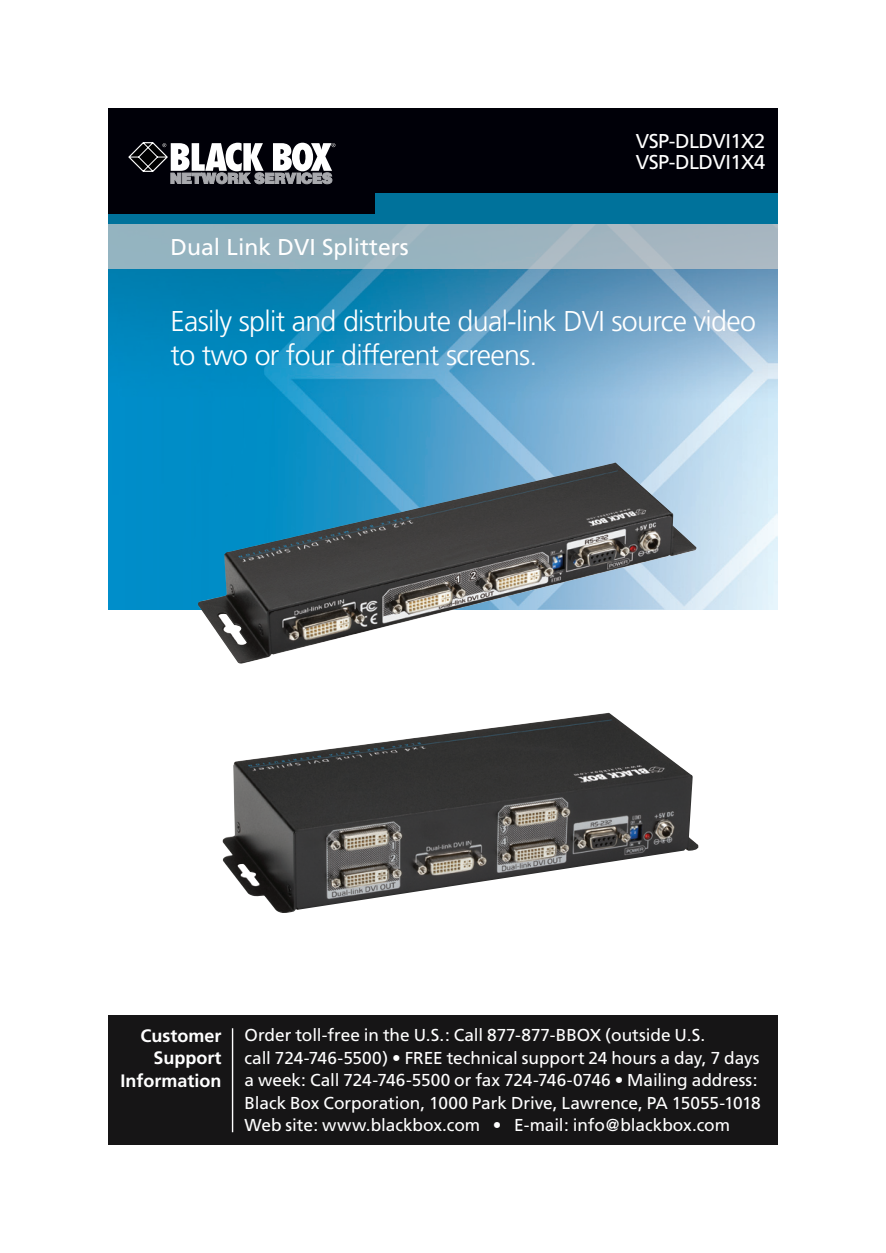
<style>
.page{position:relative;width:886px;height:1253px;background:#fff}
.page>*{position:absolute;margin:0;border:0;box-sizing:border-box;transform-origin:0 0}
.t1{font:300 28.5px/34.5px "Frutiger";letter-spacing:-.025em;color:#fff}
.t2{font:22.8px "Frutiger";color:#fff}
.t3{font:20.1px/21.6px "Frutiger";letter-spacing:-.025em;color:#fff}
.t4{font:700 18px/22.5px "Frutiger";color:#fff;text-align:right}
.t5{font:17.4px/22.5px "Frutiger";letter-spacing:-.005em;color:#fff}
</style>
<div class="page">
<div style="left:108px;top:1016px;width:670px;height:129px;background:#161516"></div>
<hr style="left:232px;top:1028px;width:1px;height:104px;background:#fff">
<img style="left:108px;top:269px;width:669px;height:341px">
<div style="left:108px;top:224px;width:670px;height:45px;background:linear-gradient(to right,#90b2bf,#aab7c1)"></div>
<div style="left:108px;top:108px;width:669px;height:115px;background:#000008"></div>
<div style="left:108px;top:214px;width:669px;height:10px;background:#00729b"></div>
<div style="left:375px;top:193px;width:403px;height:28px;background:#00729b"></div>
<svg style="left:128px;top:142px;width:207px;height:42px"></svg>
<img style="left:223px;top:713px;width:475px;height:200px">
<img style="left:198px;top:463px;width:498px;height:201px">
<h2 class="t2" style="left:171px;top:234px;width:240px">Dual Link DVI Splitters</h2>
<p class="t3" style="left:636px;top:130px;width:131px">VSP-DLDVI1X2<br>VSP-DLDVI1X4</p>
<h1 class="t1" style="left:171px;top:304px;width:587px">Easily split and distribute dual-link DVI source video to two or four different screens.</h1>
<p class="t4" style="left:120px;top:1024px;width:103px">Customer<br>Support<br>Information</p>
<p class="t5" style="left:244px;top:1024px;width:518px">Order toll-free in the U.S.: Call 877-877-BBOX (outside U.S.<br>call 724-746-5500) • FREE technical support 24 hours a day, 7 days a week: Call 724-746-5500 or fax 724-746-0746 • Mailing address:<br>Black Box Corporation, 1000 Park Drive, Lawrence, PA 15055-1018<br>Web site: www.blackbox.com • E-mail: info@blackbox.com</p>
</div>
